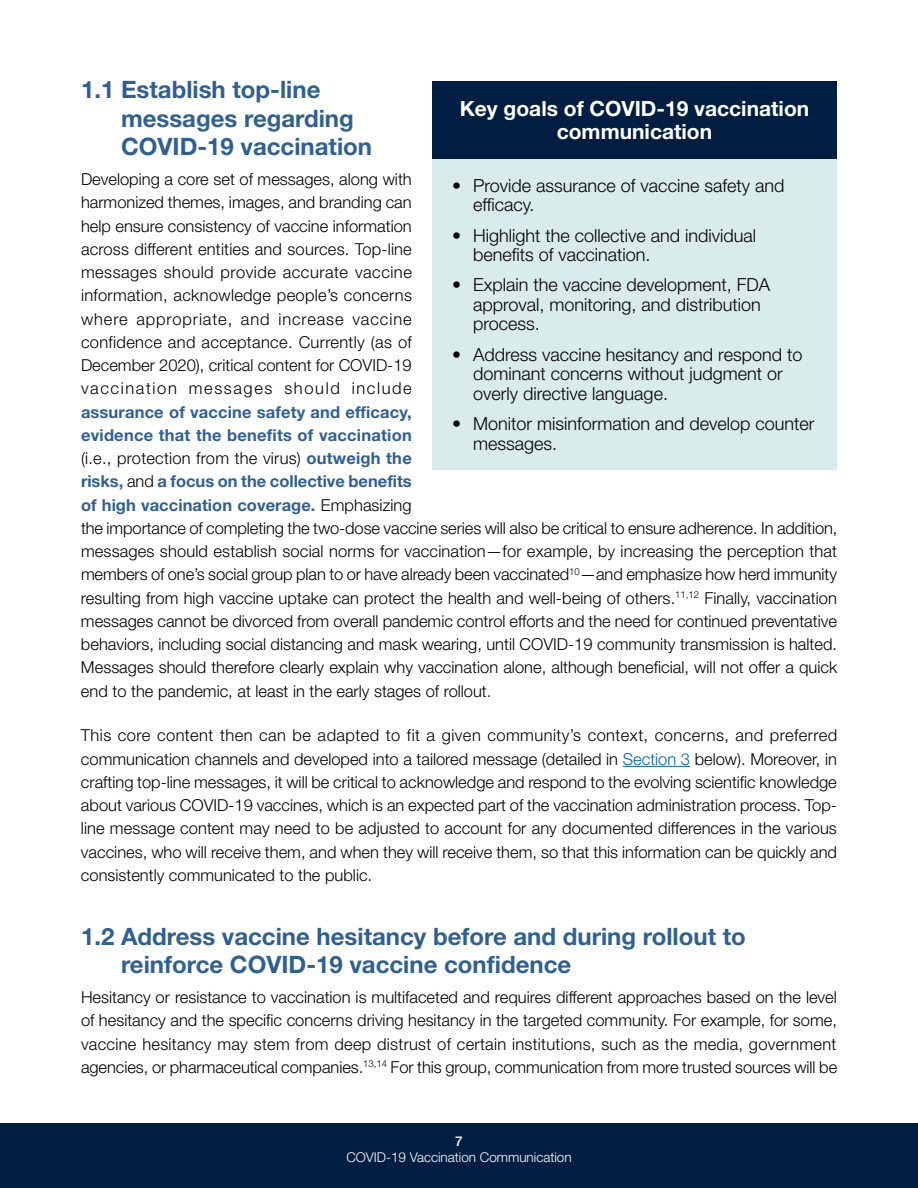
<style>
.page{position:relative;width:918px;height:1188px;background:#fff}
.page>*{position:absolute;margin:0;border:0;box-sizing:border-box;transform-origin:0 0}
.t1{font:700 24px/28.5px "Helvetica Neue LT Std";color:#2e6095}
.t2{font:700 21px/22.5px "Helvetica Neue LT Std";color:#fff;text-align:center}
.t3{font:300 18px/19.5px "Helvetica Neue LT Std";color:#000}
.t4{font:300 16.5px/23.2px "Helvetica Neue LT Std";color:#000;text-align:justify}
.t5{font:300 13.5px "Helvetica Neue LT Std";color:#fff}
.t6{font:500 13.5px "Helvetica Neue LT Std";color:#fff}
.s1{font-weight:700;color:#2e6095}
.s2{color:#202124}
.s3{color:#0563c1}
</style>
<div class="page">
<div style="left:0;top:1123px;width:918px;height:65px;background:#001e42"></div>
<hr style="left:623px;top:766px;width:67px;height:1px;background:#0563c1">
<div style="left:432px;top:81px;width:405px;height:389px;background:#d9eceb"></div>
<div style="left:432px;top:81px;width:405px;height:77px;background:#001e42"></div>
<h1 class="t1" style="left:121px;top:75px;width:253px;text-indent:-40px">1.1 Establish top-line messages regarding<br>COVID-19 vaccination</h1>
<p class="t4" style="left:81px;top:167px;width:332px">Developing a core set of messages, along with harmonized themes, images, and branding can help ensure consistency of vaccine information across different entities and sources. Top-line messages should provide accurate vaccine information, acknowledge people’s concerns where appropriate, and increase vaccine confidence and acceptance. Currently (as of December 2020), critical content for COVID-19 vaccination messages should include</p>
<p class="t4" style="left:81px;top:400px;width:758px;text-align:left"><span class="s1">assurance of vaccine safety and efficacy,<br>evidence that the benefits of vaccination<br></span>(i.e., protection from the virus) <span class="s1">outweigh the<br>risks,</span> and <span class="s1">a focus on the collective benefits<br>of high vaccination coverage.</span> Emphasizing<br>the importance of completing the two-dose vaccine series will also be critical to ensure adherence. In addition, messages should establish social norms for vaccination—for example, by increasing the perception that members of one’s social group plan to or have already been vaccinated<sup>10</sup>—and emphasize how herd immunity resulting from high vaccine uptake can protect the health and well-being of others.<sup>11,12</sup> Finally, vaccination messages cannot be divorced from overall pandemic control efforts and the need for continued preventative behaviors, including social distancing and mask wearing, until COVID-19 community transmission is halted.<br>Messages should therefore clearly explain why vaccination alone, although beneficial, will not offer a quick end to the pandemic, at least in the early stages of rollout<span class="s2">.</span></p>
<p class="t4" style="left:81px;top:724px;width:758px">This core content then can be adapted to fit a given community’s context, concerns, and preferred communication channels and developed into a tailored message (detailed in <span class="s3">Section 3</span> below). Moreover, in crafting top-line messages, it will be critical to acknowledge and respond to the evolving scientific knowledge about various COVID-19 vaccines, which is an expected part of the vaccination administration process. Top&shy;line message content may need to be adjusted to account for any documented differences in the various vaccines, who will receive them, and when they will receive them, so that this information can be quickly and consistently communicated to the public.</p>
<p class="t2" style="left:460px;top:97px;width:351px">Key goals of COVID-19 vaccination communication</p>
<p class="t3" style="left:473px;top:175px;width:313px;text-indent:-21px">• Provide assurance of vaccine safety and efficacy.</p>
<p class="t3" style="left:473px;top:225px;width:285px;text-indent:-21px">• Highlight the collective and individual benefits of vaccination.</p>
<p class="t3" style="left:473px;top:275px;width:299px;text-indent:-21px">• Explain the vaccine development, FDA approval, monitoring, and distribution process.</p>
<p class="t3" style="left:473px;top:344px;width:331px;text-indent:-21px">• Address vaccine hesitancy and respond to dominant concerns without judgment or overly directive language.</p>
<p class="t3" style="left:473px;top:414px;width:343px;text-indent:-21px">• Monitor misinformation and develop counter messages.</p>
<h1 class="t1" style="left:121px;top:921px;width:626px;text-indent:-40px">1.2 Address vaccine hesitancy before and during rollout to reinforce COVID-19 vaccine confidence</h1>
<p class="t4" style="left:81px;top:985px;width:758px">Hesitancy or resistance to vaccination is multifaceted and requires different approaches based on the level of hesitancy and the specific concerns driving hesitancy in the targeted community. For example, for some, vaccine hesitancy may stem from deep distrust of certain institutions, such as the media, government agencies, or pharmaceutical companies.<sup>13,14</sup> For this group, communication from more trusted sources will be</p>
<p class="t6" style="left:455px;top:1133px;width:9px">7</p>
<p class="t5" style="left:346px;top:1149px;width:227px">COVID-19 Vaccination Communication</p>
</div>
